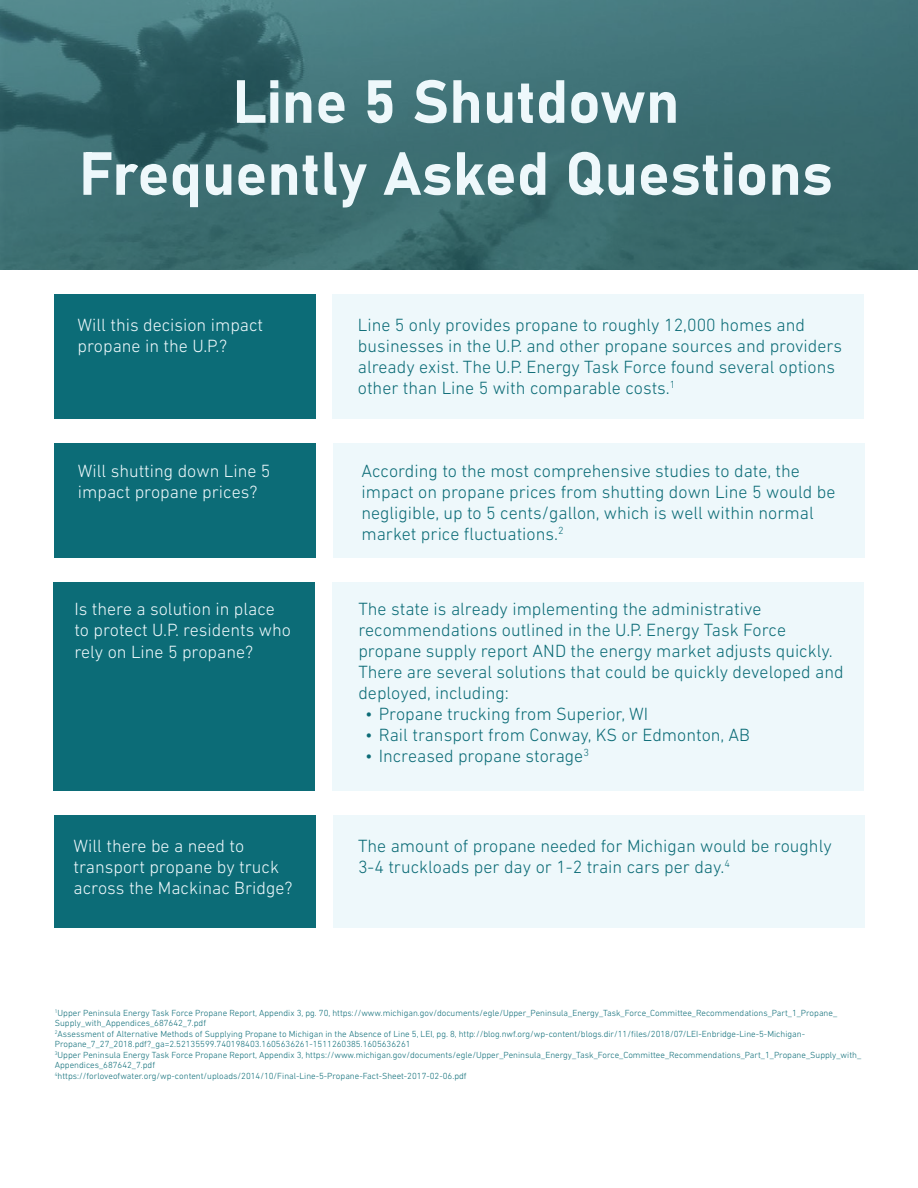
<style>
.page{position:relative;width:918px;height:1188px;background:#fff}
.page>*{position:absolute;margin:0;border:0;box-sizing:border-box;transform-origin:0 0}
.t1{font:60px/72px "Bahnschrift";color:#eef8fb;text-align:center}
.t2{font:300 18px/21px "DIN Next LT Pro";color:#0c6c77}
.t3{font:300 18px/21px "DIN Next LT Pro";color:#eef8fb}
.t4{font:300 9px/10.5px "DIN Next LT Pro";color:#0c6c77}
</style>
<div class="page">
<div style="left:54px;top:443px;width:261px;height:115px;background:#0c6c77"></div>
<div style="left:333px;top:443px;width:531px;height:115px;background:#eef8fb"></div>
<div style="left:54px;top:815px;width:262px;height:113px;background:#0c6c77"></div>
<div style="left:333px;top:815px;width:531px;height:113px;background:#eef8fb"></div>
<div style="left:54px;top:294px;width:261px;height:124px;background:#0c6c77"></div>
<div style="left:333px;top:294px;width:531px;height:124px;background:#eef8fb"></div>
<div style="left:54px;top:583px;width:261px;height:208px;background:#0c6c77"></div>
<div style="left:333px;top:583px;width:531px;height:208px;background:#eef8fb"></div>
<svg style="left:0;top:0;width:918px;height:270px;background:#3c6d72"></svg>
<h1 class="t1" style="left:79px;top:72px;width:756px">Line 5 Shutdown<br>Frequently Asked Questions</h1>
<h2 class="t3" style="left:78px;top:316px;width:187px">Will this decision impact propane in the U.P.?</h2>
<h2 class="t2" style="left:358px;top:316px;width:486px">Line 5 only provides propane to roughly 12,000 homes and businesses in the U.P. and other propane sources and providers already exist. The U.P. Energy Task Force found several options other than Line 5 with comparable costs.<sup>1</sup></h2>
<h2 class="t3" style="left:78px;top:461px;width:194px;line-height:21.6px">Will shutting down Line 5 impact propane prices?</h2>
<h2 class="t2" style="left:361px;top:461px;width:476px">According to the most comprehensive studies to date, the impact on propane prices from shutting down Line 5 would be negligible, up to 5 cents/gallon, which is well within normal market price fluctuations.<sup>2</sup></h2>
<h2 class="t3" style="left:74px;top:600px;width:218px">Is there a solution in place to protect U.P. residents who rely on Line 5 propane?</h2>
<p class="t2" style="left:358px;top:600px;width:487px">The state is already implementing the administrative recommendations outlined in the U.P. Energy Task Force propane supply report AND the energy market adjusts quickly.<br>There are several solutions that could be quickly developed and deployed, including:</p>
<h2 class="t2" style="left:365px;top:705px;width:285px">• Propane trucking from Superior, WI</h2>
<h2 class="t2" style="left:365px;top:726px;width:386px">• Rail transport from Conway, KS or Edmonton, AB</h2>
<h2 class="t2" style="left:365px;top:747px;width:225px">• Increased propane storage<sup>3</sup></h2>
<h2 class="t3" style="left:74px;top:836px;width:220px">Will there be a need to transport propane by truck across the Mackinac Bridge?</h2>
<h2 class="t2" style="left:358px;top:836px;width:475px">The amount of propane needed for Michigan would be roughly<br>3-4 truckloads per day or 1-2 train cars per day.<sup>4</sup></h2>
<p class="t4" style="left:55px;top:1008px;width:808px"><sup>1</sup>Upper Peninsula Energy Task Force Propane Report, Appendix 3, pg. 70, https://www.michigan.gov/documents/egle/Upper_Peninsula_Energy_Task_Force_Committee_Recommendations_Part_1_Propane_ Supply_with_Appendices_687642_7.pdf<br><sup>2</sup>Assessment of Alternative Methods of Supplying Propane to Michigan in the Absence of Line 5, LEI, pg. 8, http://blog.nwf.org/wp-content/blogs.dir/11/files/2018/07/LEI-Enbridge-Line-5-Michigan-Propane_7_27_2018.pdf?_ga=2.52135599.740198403.1605636261-1511260385.1605636261<br><sup>3</sup>Upper Peninsula Energy Task Force Propane Report, Appendix 3, https://www.michigan.gov/documents/egle/Upper_Peninsula_Energy_Task_Force_Committee_Recommendations_Part_1_Propane_Supply_with_ Appendices_687642_7.pdf<br><sup>4</sup>https://forloveofwater.org/wp-content/uploads/2014/10/Final-Line-5-Propane-Fact-Sheet-2017-02-06.pdf</p>
</div>
